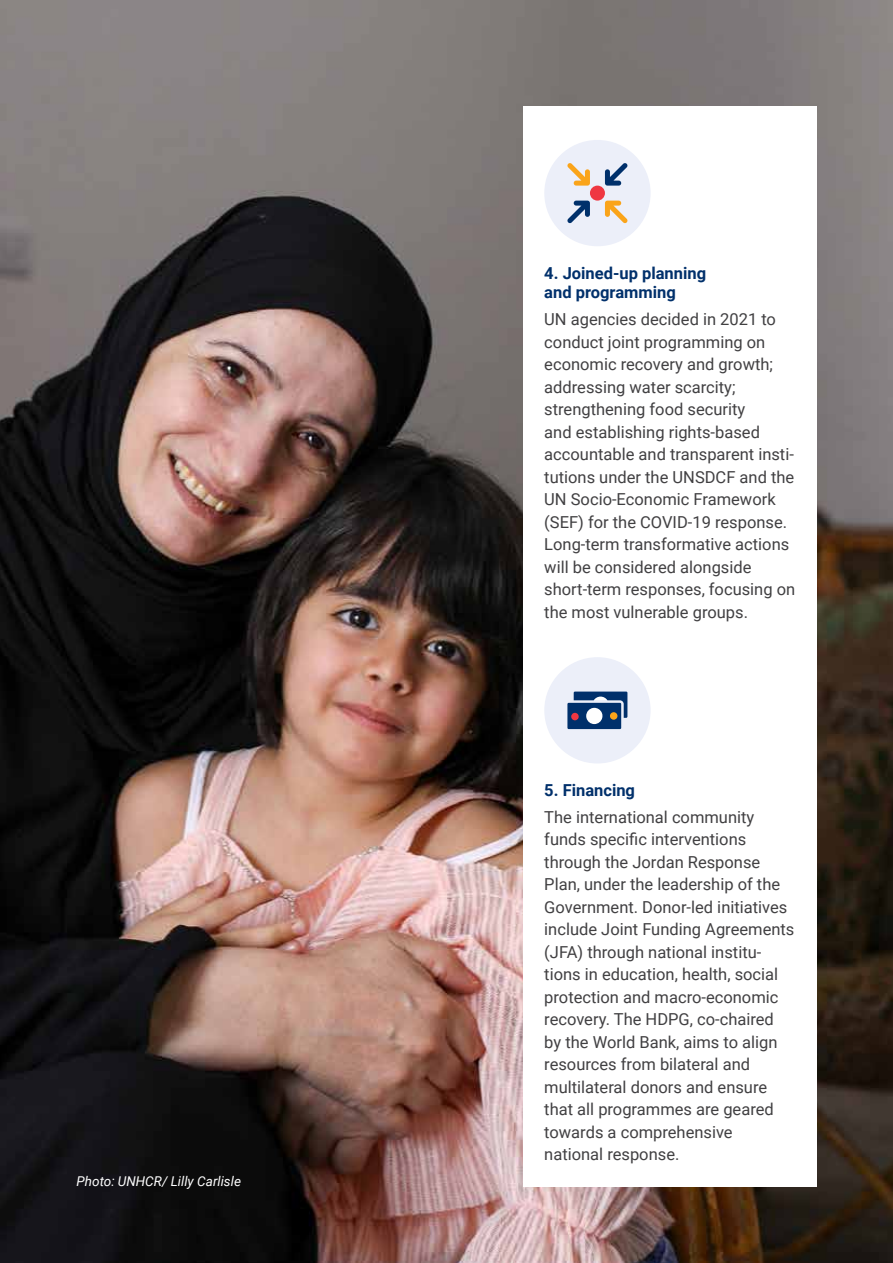
<style>
.page{position:relative;width:893px;height:1263px;background:#fff}
.page>*{position:absolute;margin:0;border:0;box-sizing:border-box;transform-origin:0 0}
.t1{font:16.5px/22.5px "Roboto";color:#414042}
.t2{font:700 16.5px/19.8px "Roboto";color:#00306b}
.t3{font:italic 13.5px "Roboto";color:#fff}
</style>
<div class="page">
<img style="left:0;top:0;width:893px;height:1263px">
<div style="left:523px;top:106px;width:293px;height:1080px;background:#fff"></div>
<div style="left:544px;top:140px;width:107px;height:106px;background:#eceff9;border-radius:50%"></div>
<div style="left:590px;top:186px;width:15px;height:15px;background:#ef3742;border-radius:50%"></div>
<svg style="left:605px;top:163px;width:23px;height:23px"></svg>
<svg style="left:567px;top:163px;width:23px;height:23px"></svg>
<svg style="left:605px;top:201px;width:23px;height:22px"></svg>
<svg style="left:567px;top:201px;width:23px;height:22px"></svg>
<div style="left:544px;top:657px;width:107px;height:106px;background:#eceff9;border-radius:50%"></div>
<svg style="left:567px;top:691px;width:60px;height:38px;background:#48658d"></svg>
<p class="t3" style="left:77px;top:1172px;width:166px">Photo: UNHCR/ Lilly Carlisle</p>
<p class="t2" style="left:544px;top:262px;width:163px">4. Joined-up planning and programming</p>
<p class="t1" style="left:544px;top:307px;width:252px">UN agencies decided in 2021 to conduct joint programming on economic recovery and growth; addressing water scarcity; strengthening food security<br>and establishing rights-based accountable and transparent insti&shy;tutions under the UNSDCF and the<br>UN Socio-Economic Framework (SEF) for the COVID-19 response.<br>Long-term transformative actions will be considered alongside short-term responses, focusing on the most vulnerable groups.</p>
<p class="t2" style="left:544px;top:779px;width:92px">5. Financing</p>
<p class="t1" style="left:544px;top:805px;width:252px">The international community funds specific interventions through the Jordan Response<br>Plan, under the leadership of the<br>Government. Donor-led initiatives include Joint Funding Agreements (JFA) through national institu&shy;tions in education, health, social protection and macro-economic recovery. The HDPG, co-chaired by the World Bank, aims to align resources from bilateral and multilateral donors and ensure that all programmes are geared towards a comprehensive national response.</p>
</div>
